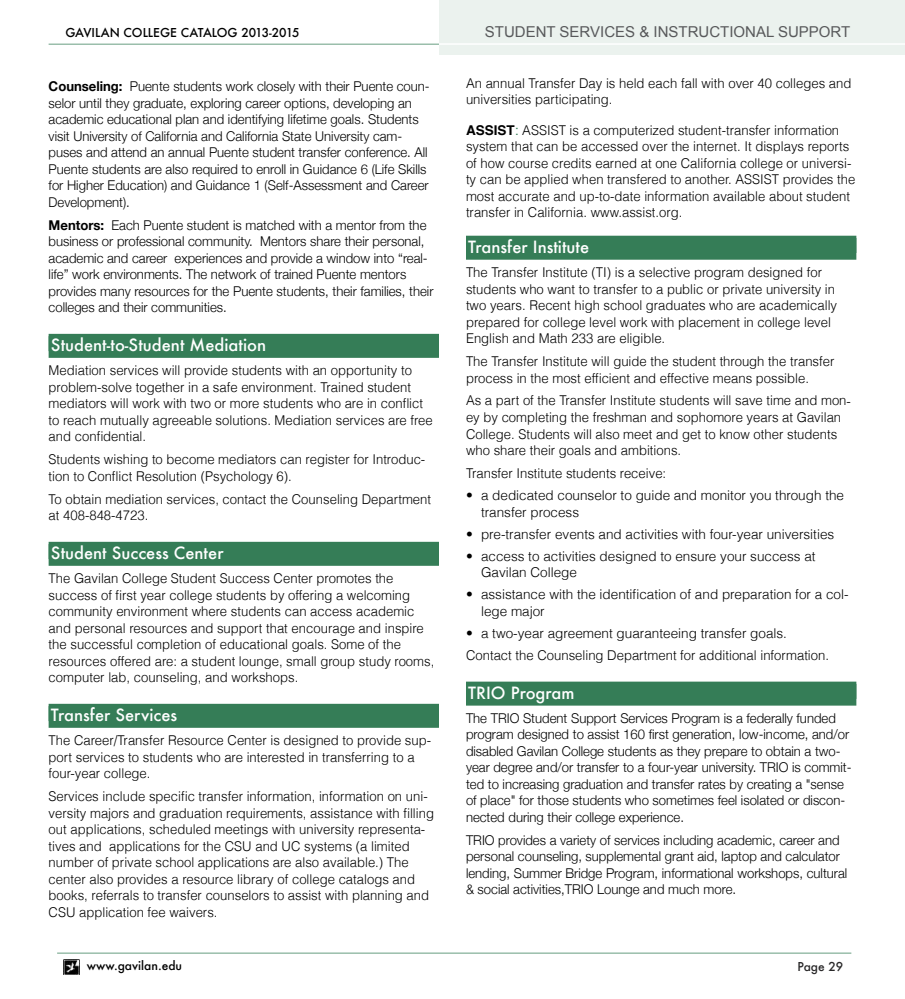
<style>
.page{position:relative;width:905px;height:999px;background:#fff}
.page>*{position:absolute;margin:0;border:0;box-sizing:border-box;transform-origin:0 0}
.t1{font:500 16.5px "Futura";color:#fff}
.t2{font:15px "Arial";color:#58595b}
.t3{font:300 13.5px/16.5px "Helvetica";color:#000}
.t4{font:300 13.5px/16.5px "Helvetica Neue";color:#000}
.t5{font:500 12px "Futura";color:#000}
.t6{font:500 12px "Futura";color:#292829}
.s1{font-weight:700}
.s2{font-weight:400;color:#357d57}
</style>
<div class="page">
<hr style="left:49px;top:44px;width:807px;height:1px;background:#9abeab">
<hr style="left:57px;top:952px;width:794px;height:2px;background:#9abeab">
<img style="left:64px;top:959px;width:15px;height:16px">
<div style="left:439px;top:0;width:465px;height:55px;background:#ebf2ee"></div>
<hr style="left:439px;top:43px;width:465px;height:2px;background:#fff">
<div style="left:49px;top:334px;width:390px;height:24px;background:#357d57"></div>
<div style="left:49px;top:542px;width:390px;height:24px;background:#357d57"></div>
<div style="left:49px;top:704px;width:390px;height:24px;background:#357d57"></div>
<div style="left:466px;top:236px;width:390px;height:24px;background:#357d57"></div>
<div style="left:466px;top:682px;width:390px;height:24px;background:#357d57"></div>
<p class="t5" style="left:65px;top:24px;width:236px">GAVILAN COLLEGE CATALOG 2013-2015</p>
<p class="t2" style="left:485px;top:21px;width:367px">STUDENT SERVICES &amp; I NSTRUCTIONAL SUPPORT</p>
<p class="t4" style="left:49px;top:78px;width:383px"><span class="s1">Counseling:</span> Puente students work closely with their Puente coun&shy;selor until they graduate, exploring career options, developing an academic educational plan and identifying lifetime goals. Students visit University of California and California State University cam&shy;puses and attend an annual Puente student transfer conference. All Puente students are also required to enroll in Guidance 6 (Life Skills for Higher Education) and Guidance 1 (Self-Assessment and Career Development).</p>
<p class="t4" style="left:49px;top:216px;width:386px"><span class="s1">Mentors:</span> Each Puente student is matched with a mentor from the business or professional community. Mentors share their personal, academic and career experiences and provide a window into “real&shy;life” work environments. The network of trained Puente mentors provides many resources for the Puente students, their families, their colleges and their communities.</p>
<p class="t1" style="left:51px;top:334px;width:217px">Student-to-Student Mediation</p>
<p class="t3" style="left:49px;top:362px;width:386px">Mediation services will provide students with an opportunity to problem-solve together in a safe environment. Trained student mediators will work with two or more students who are in conflict to reach mutually agreeable solutions. Mediation services are free and confidential.</p>
<p class="t3" style="left:49px;top:451px;width:378px">Students wishing to become mediators can register for Introduc&shy;tion to Conflict Resolution (Psychology 6).</p>
<p class="t3" style="left:49px;top:490px;width:384px">To obtain mediation services, contact the Counseling Department at 408-848-4723.</p>
<p class="t1" style="left:51px;top:542px;width:174px">Student Success Center</p>
<p class="t3" style="left:49px;top:570px;width:387px">The Gavilan College Student Success Center promotes the success of first year college students by offering a welcoming community environment where students can access academic and personal resources and support that encourage and inspire the successful completion of educational goals. Some of the resources offered are: a student lounge, small group study rooms, computer lab, counseling, and workshops.</p>
<p class="t1" style="left:51px;top:704px;width:128px">Transfer Services</p>
<p class="t3" style="left:49px;top:732px;width:384px">The Career/Transfer Resource Center is designed to provide sup&shy;port services to students who are interested in transferring to a four-year college.</p>
<p class="t3" style="left:49px;top:788px;width:387px">Services include specific transfer information, information on uni&shy;versity majors and graduation requirements, assistance with filling out applications, scheduled meetings with university representa&shy;tives and applications for the CSU and UC systems (a limited number of private school applications are also available.) The center also provides a resource library of college catalogs and books, referrals to transfer counselors to assist with planning and CSU application fee waivers.</p>
<p class="t3" style="left:466px;top:75px;width:387px">An annual Transfer Day is held each fall with over 40 colleges and universities participating.</p>
<p class="t3" style="left:466px;top:122px;width:391px"><span class="s1">ASSIST</span><span class="s2">:</span> ASSIST is a computerized student-transfer information system that can be accessed over the internet. It displays reports of how course credits earned at one California college or universi&shy;ty can be applied when transfered to another. ASSIST provides the most accurate and up-to-date information available about student transfer in California. www.assist.org.</p>
<p class="t1" style="left:468px;top:236px;width:123px">Transfer Institute</p>
<p class="t3" style="left:466px;top:264px;width:372px">The Transfer Institute (TI) is a selective program designed for students who want to transfer to a public or private university in two years. Recent high school graduates who are academically prepared for college level work with placement in college level English and Math 233 are eligible.</p>
<p class="t3" style="left:466px;top:353px;width:370px">The Transfer Institute will guide the student through the transfer process in the most efficient and effective means possible.</p>
<p class="t3" style="left:466px;top:392px;width:386px">As a part of the Transfer Institute students will save time and mon&shy;ey by completing the freshman and sophomore years at Gavilan College. Students will also meet and get to know other students who share their goals and ambitions.</p>
<p class="t3" style="left:466px;top:465px;width:202px">Transfer Institute students receive:</p>
<p class="t3" style="left:481px;top:487px;width:364px;text-indent:-15px">• a dedicated counselor to guide and monitor you through the transfer process</p>
<p class="t3" style="left:466px;top:526px;width:370px">• pre-transfer events and activities with four-year universities</p>
<p class="t3" style="left:481px;top:548px;width:336px;text-indent:-15px">• access to activities designed to ensure your success at<br>Gavilan College</p>
<p class="t3" style="left:481px;top:586px;width:369px;text-indent:-15px">• assistance with the identification of and preparation for a col&shy;lege major</p>
<p class="t3" style="left:466px;top:621px;width:364px;line-height:22.5px">• a two-year agreement guaranteeing transfer goals.<br>Contact the Counseling Department for additional information.</p>
<p class="t1" style="left:468px;top:681px;width:108px">TRIO Program</p>
<p class="t4" style="left:466px;top:710px;width:387px">The TRIO Student Support Services Program is a federally funded program designed to assist 160 first generation, low-income, and/or disabled Gavilan College students as they prepare to obtain a two&shy;year degree and/or transfer to a four-year university. TRIO is commit&shy;ted to increasing graduation and transfer rates by creating a "sense of place" for those students who sometimes feel isolated or discon&shy;nected during their college experience.</p>
<p class="t4" style="left:466px;top:832px;width:383px">TRIO provides a variety of services including academic, career and personal counseling, supplemental grant aid, laptop and calculator lending, Summer Bridge Program, informational workshops, cultural &amp; social activities,TRIO Lounge and much more.</p>
<p class="t5" style="left:87px;top:957px;width:97px">www.gavilan.edu</p>
<p class="t6" style="left:797px;top:958px;width:47px">Page 29</p>
</div>
